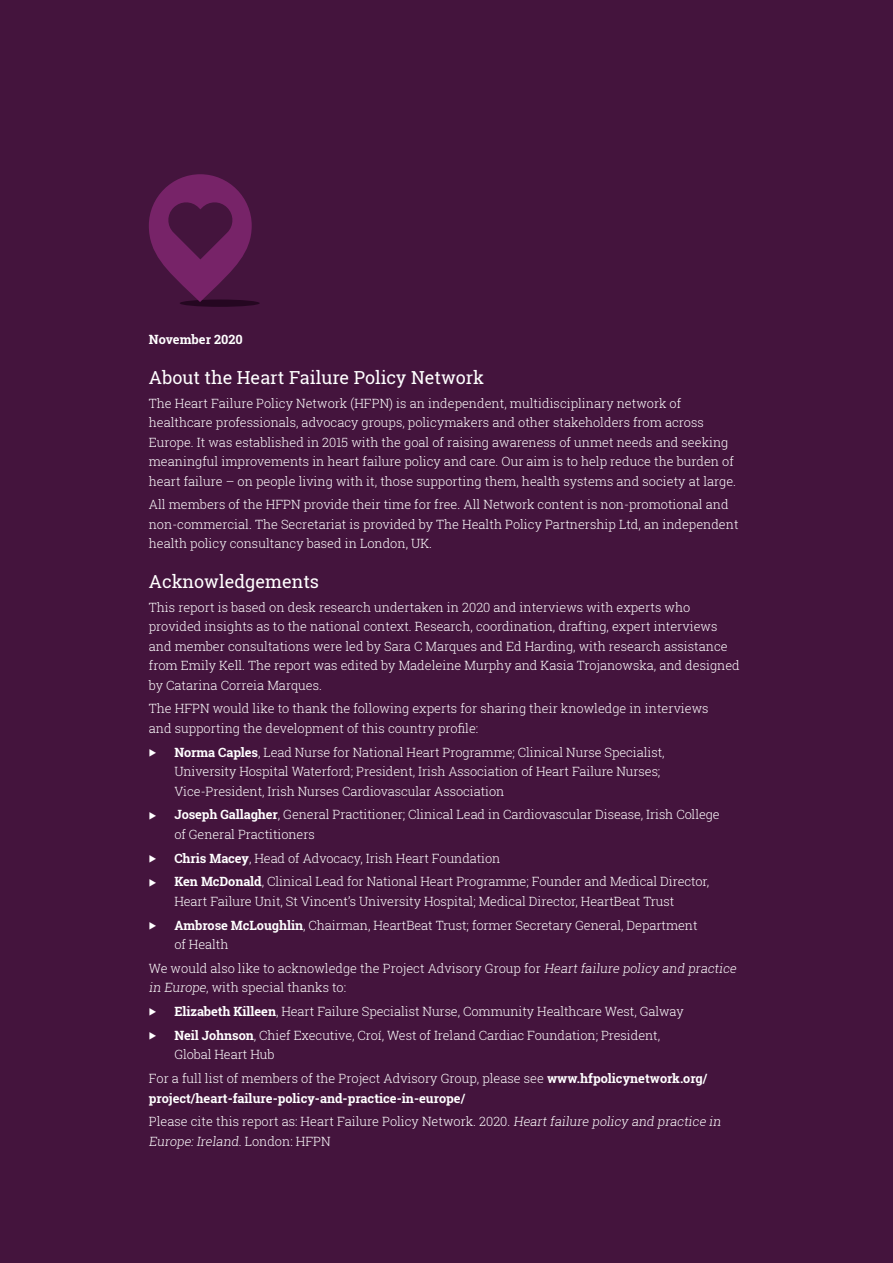
<style>
.page{position:relative;width:893px;height:1263px;background:#44143d}
.page>*{position:absolute;margin:0;border:0;box-sizing:border-box;transform-origin:0 0}
.Acknowledgements_hea{font:18px "Roboto Slab";color:#fff}
.Acknowledgements_tex{font:300 12.75px/19.5px "Roboto Slab";color:#fff}
.Acknowledgements_tex-2{font:700 12.75px/19.5px "Roboto Slab";color:#fff}
.s1{font-weight:700}
.s2{font-weight:300}
</style>
<div class="page">
<div style="left:180px;top:299px;width:80px;height:8px;background:#250721;border-radius:50%"></div>
<svg style="left:149px;top:174px;width:103px;height:128px"></svg>
<p class="Acknowledgements_tex-2" style="left:149px;top:330px;width:96px">November 2020</p>
<p class="Acknowledgements_hea" style="left:149px;top:365px;width:337px">About the Heart Failure Policy Network</p>
<p class="Acknowledgements_tex" style="left:149px;top:393px;width:589px">The Heart Failure Policy Network (HFPN) is an independent, multidisciplinary network of healthcare professionals, advocacy groups, policymakers and other stakeholders from across Europe. It was established in 2015 with the goal of raising awareness of unmet needs and seeking meaningful improvements in heart failure policy and care. Our aim is to help reduce the burden of heart failure – on people living with it, those supporting them, health systems and society at large.</p>
<p class="Acknowledgements_tex" style="left:149px;top:495px;width:591px">All members of the HFPN provide their time for free. All Network content is non-promotional and non-commercial. The Secretariat is provided by The Health Policy Partnership Ltd, an independent health policy consultancy based in London, UK.</p>
<p class="Acknowledgements_hea" style="left:149px;top:569px;width:172px">Acknowledgements</p>
<p class="Acknowledgements_tex" style="left:149px;top:597px;width:592px">This report is based on desk research undertaken in 2020 and interviews with experts who provided insights as to the national context. Research, coordination, drafting, expert interviews and member consultations were led by Sara C Marques and Ed Harding, with research assistance from Emily Kell. The report was edited by Madeleine Murphy and Kasia Trojanowska, and designed by Catarina Correia Marques.</p>
<p class="Acknowledgements_tex" style="left:149px;top:699px;width:561px">The HFPN would like to thank the following experts for sharing their knowledge in interviews and supporting the development of this country profile:</p>
<p class="Acknowledgements_tex" style="left:174px;top:742px;width:492px;text-indent:-26px">◆ <span class="s1">Norma Caples</span>, Lead Nurse for National Heart Programme; Clinical Nurse Specialist,<br>University Hospital Waterford; President, Irish Association of Heart Failure Nurses;<br>Vice‑President, Irish Nurses Cardiovascular Association</p>
<p class="Acknowledgements_tex" style="left:174px;top:805px;width:547px;text-indent:-26px">◆ <span class="s1">Joseph Gallagher</span>, General Practitioner; Clinical Lead in Cardiovascular Disease, Irish College of General Practitioners</p>
<p class="Acknowledgements_tex" style="left:149px;top:848px;width:353px">◆ <span class="s1">Chris Macey</span>, Head of Advocacy, Irish Heart Foundation</p>
<p class="Acknowledgements_tex" style="left:174px;top:872px;width:536px;text-indent:-26px">◆ <span class="s1">Ken McDonald</span>, Clinical Lead for National Heart Programme; Founder and Medical Director,<br>Heart Failure Unit, St Vincent’s University Hospital; Medical Director, HeartBeat Trust</p>
<p class="Acknowledgements_tex" style="left:174px;top:915px;width:525px;text-indent:-26px">◆ <span class="s1">Ambrose McLoughlin</span>, Chairman, HeartBeat Trust; former Secretary General, Department of Health</p>
<p class="Acknowledgements_tex" style="left:149px;top:958px;width:591px">We would also like to acknowledge the Project Advisory Group for Heart failure policy and practice in Europe, with special thanks to:</p>
<p class="Acknowledgements_tex" style="left:149px;top:1001px;width:536px">◆ <span class="s1">Elizabeth Killeen</span>, Heart Failure Specialist Nurse, Community Healthcare West, Galway</p>
<p class="Acknowledgements_tex" style="left:174px;top:1025px;width:487px;text-indent:-26px">◆ <span class="s1">Neil Johnson</span>, Chief Executive, Croí, West of Ireland Cardiac Foundation; President,<br>Global Heart Hub</p>
<p class="Acknowledgements_tex-2" style="left:149px;top:1068px;width:560px"><span class="s2">For a full list of members of the Project Advisory Group, please see</span> www.hfpolicynetwork.org/ project/heart-failure-policy-and-practice-in-europe/</p>
<p class="Acknowledgements_tex" style="left:149px;top:1112px;width:576px">Please cite this report as: Heart Failure Policy Network. 2020. Heart failure policy and practice in<br>Europe:Ireland. L o n d o n : H F P N</p>
</div>
